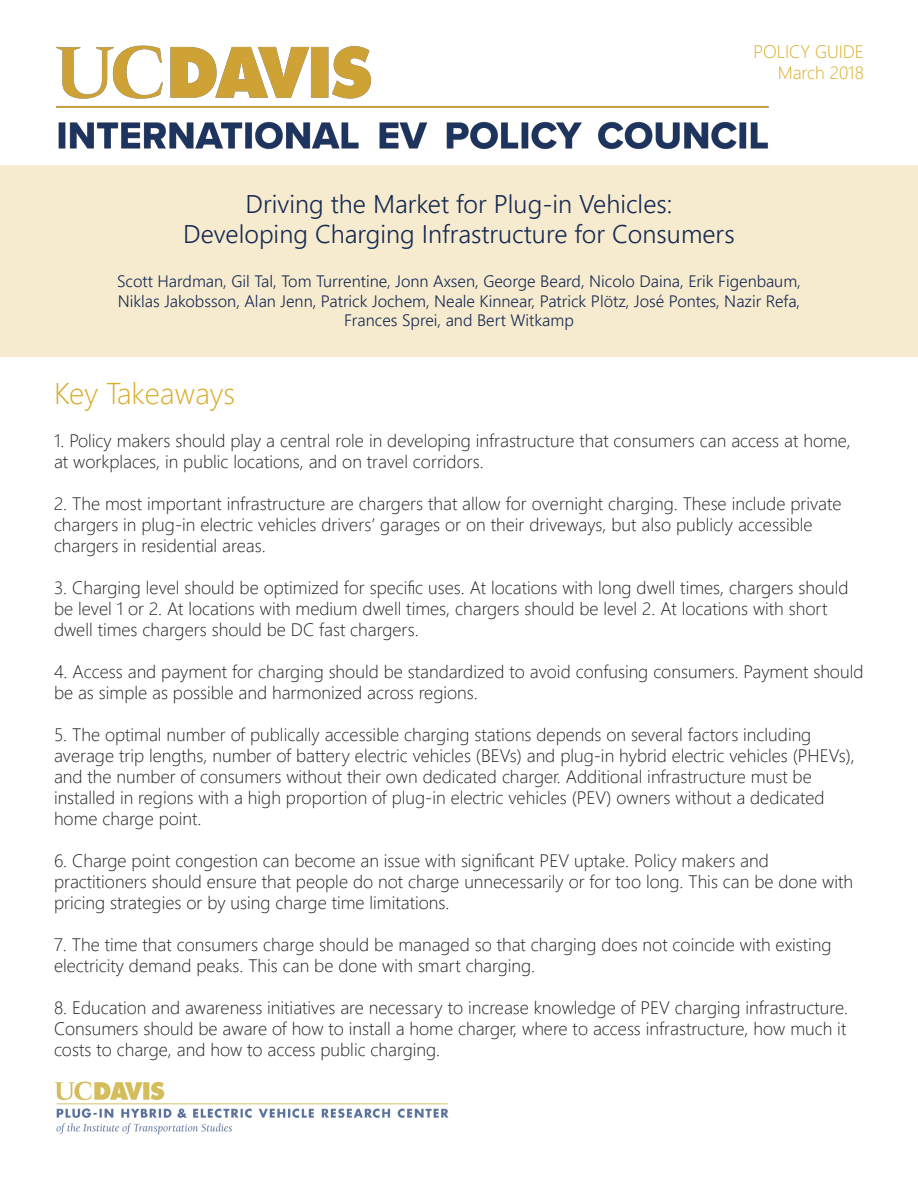
<style>
.page{position:relative;width:918px;height:1188px;background:#fff}
.page>*{position:absolute;margin:0;border:0;box-sizing:border-box;transform-origin:0 0}
.t1{font:300 30px "Segoe UI";color:#d9ab26}
.t2{font:300 25.5px "Segoe UI";color:#172a53}
.t3{font:300 18px/21px "Segoe UI";color:#231f20}
.t4{font:300 18px "Segoe UI";color:#d9ab26}
.t5{font:300 16.5px "Segoe UI";color:#172a53}
</style>
<div class="page">
<div style="left:0;top:165px;width:918px;height:191px;background:#f6ebce"></div>
<img style="left:56px;top:45px;width:713px;height:105px">
<img style="left:54px;top:1081px;width:395px;height:54px">
<p class="t4" style="left:753px;top:37px;width:112px">POLICY GUIDE</p>
<p class="t4" style="left:778px;top:58px;width:88px">March 2018</p>
<p class="t2" style="left:246px;top:183px;width:428px">Driving the Market for Plug-in Vehicles:</p>
<p class="t2" style="left:183px;top:214px;width:553px">Developing Charging Infrastructure for Consumers</p>
<p class="t5" style="left:117px;top:268px;width:685px">Scott Hardman, Gil Tal, Tom Turrentine, Jonn Axsen, George Beard, Nicolo Daina, Erik Figenbaum,</p>
<p class="t5" style="left:118px;top:287px;width:684px">Niklas Jakobsson, Alan Jenn, Patrick Jochem, Neale Kinnear, Patrick Plötz, José Pontes, Nazir Refa,</p>
<p class="t5" style="left:344px;top:307px;width:231px">Frances Sprei, and Bert Witkamp</p>
<p class="t1" style="left:54px;top:370px;width:183px">Key Takeaways</p>
<p class="t3" style="left:54px;top:429px;width:798px">1. Policy makers should play a central role in developing infrastructure that consumers can access at home, at workplaces, in public locations, and on travel corridors.</p>
<p class="t3" style="left:54px;top:492px;width:789px">2. The most important infrastructure are chargers that allow for overnight charging. These include private chargers in plug-in electric vehicles drivers’ garages or on their driveways, but also publicly accessible chargers in residential areas.</p>
<p class="t3" style="left:54px;top:576px;width:796px">3. Charging level should be optimized for specific uses. At locations with long dwell times, chargers should be level 1 or 2. At locations with medium dwell times, chargers should be level 2. At locations with short dwell times chargers should be DC fast chargers.</p>
<p class="t3" style="left:54px;top:660px;width:811px">4. Access and payment for charging should be standardized to avoid confusing consumers. Payment should be as simple as possible and harmonized across regions.</p>
<p class="t3" style="left:54px;top:723px;width:802px">5. The optimal number of publically accessible charging stations depends on several factors including average trip lengths, number of battery electric vehicles (BEVs) and plug-in hybrid electric vehicles (PHEVs), and the number of consumers without their own dedicated charger. Additional infrastructure must be installed in regions with a high proportion of plug-in electric vehicles (PEV) owners without a dedicated home charge point.</p>
<p class="t3" style="left:54px;top:849px;width:801px">6. Charge point congestion can become an issue with significant PEV uptake. Policy makers and practitioners should ensure that people do not charge unnecessarily or for too long. This can be done with pricing strategies or by using charge time limitations.</p>
<p class="t3" style="left:54px;top:933px;width:779px">7. The time that consumers charge should be managed so that charging does not coincide with existing electricity demand peaks. This can be done with smart charging.</p>
<p class="t3" style="left:54px;top:996px;width:796px;text-align:justify">8. Education and awareness initiatives are necessary to increase knowledge of PEV charging infrastructure.<br>Consumers should be aware of how to install a home charger, where to access infrastructure, how much it costs to charge, and how to access public charging.</p>
</div>
